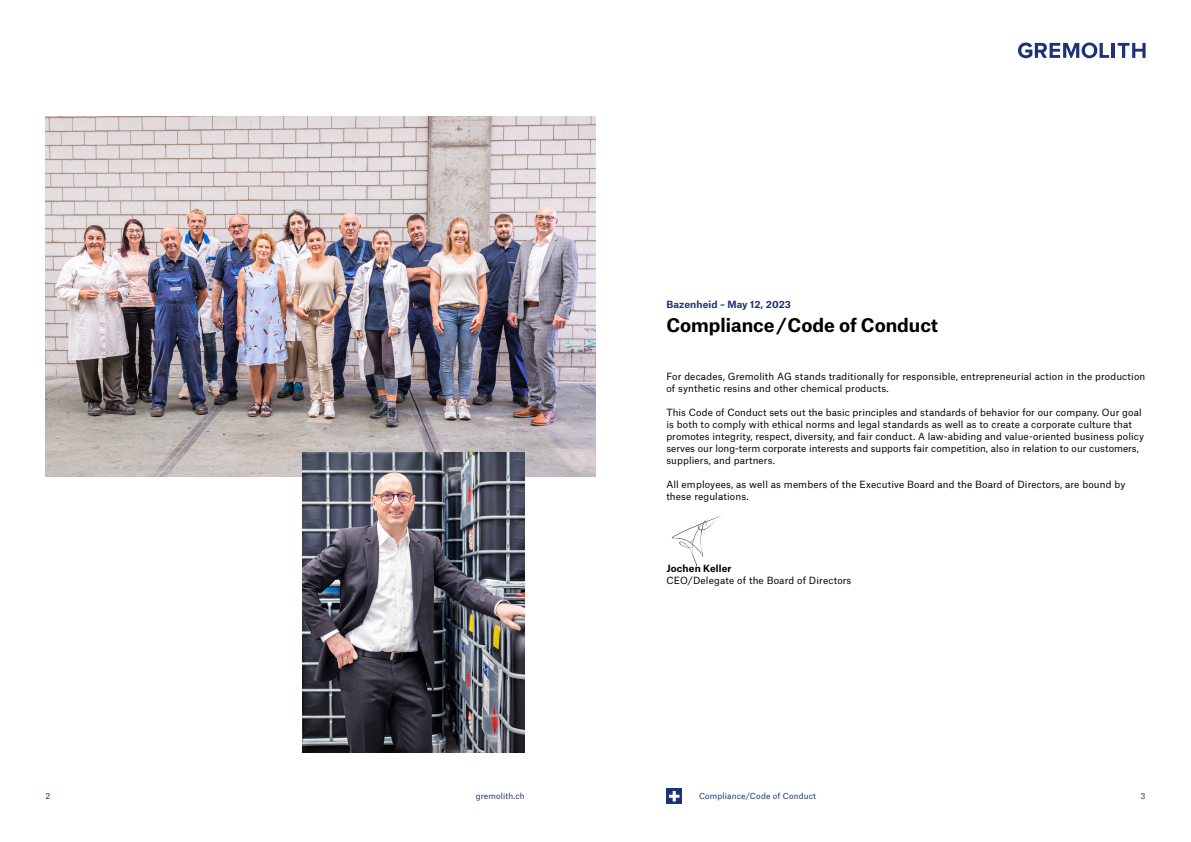
<style>
.page{position:relative;width:1191px;height:842px;background:#fff}
.page>*{position:absolute;margin:0;border:0;box-sizing:border-box;transform-origin:0 0}
.t1{font:700 18px "Atlas Grotesk";color:#000}
.t2{font:9.5px/12px "Atlas Grotesk";letter-spacing:.015em;color:#000}
.t3{font:700 9.5px "Atlas Grotesk";letter-spacing:.015em;color:#1e3276}
.t4{font:700 9.5px "Atlas Grotesk";letter-spacing:.015em;color:#000}
.t5{font:8px "Atlas Grotesk";letter-spacing:.015em;color:#1e3276}
</style>
<div class="page">
<div style="left:666px;top:788px;width:16px;height:16px;background:#1e3276"></div>
<svg style="left:669px;top:791px;width:10px;height:10px"></svg>
<img style="left:671px;top:515px;width:50px;height:52px">
<img style="left:45px;top:116px;width:550px;height:360px">
<img style="left:302px;top:452px;width:222px;height:300px">
<hr style="left:1111px;top:43px;width:4px;height:15px;background:#1e3276">
<svg style="left:1018px;top:43px;width:91px;height:15px"></svg>
<svg style="left:1117px;top:43px;width:28px;height:15px"></svg>
<p class="t3" style="left:666px;top:297px;width:126px">Bazenheid – May 12, 2023</p>
<h1 class="t1" style="left:666px;top:311px;width:273px">Compliance/Code of Conduct</h1>
<p class="t2" style="left:666px;top:370px;width:480px">For decades, Gremolith AG stands traditionally for responsible, entrepreneurial action in the production of synthetic resins and other chemical products.</p>
<p class="t2" style="left:666px;top:406px;width:479px">This Code of Conduct sets out the basic principles and standards of behavior for our company. Our goal is both to comply with ethical norms and legal standards as well as to create a corporate culture that promotes integrity, respect, diversity, and fair conduct. A law-abiding and value-oriented business policy serves our long-term corporate interests and supports fair competition, also in relation to our customers, suppliers, and partners.</p>
<p class="t2" style="left:666px;top:478px;width:460px">All employees, as well as members of the Executive Board and the Board of Directors, are bound by these regulations.</p>
<p class="t4" style="left:666px;top:561px;width:67px">Jochen Keller</p>
<p class="t2" style="left:666px;top:574px;width:186px">CEO/Delegate of the Board of Directors</p>
<p class="t5" style="left:45px;top:790px;width:6px">2</p>
<p class="t5" style="left:476px;top:790px;width:50px">gremolith.ch</p>
<p class="t5" style="left:699px;top:790px;width:118px">Compliance/Code of Conduct</p>
<p class="t5" style="left:1140px;top:790px;width:7px">3</p>
</div>
